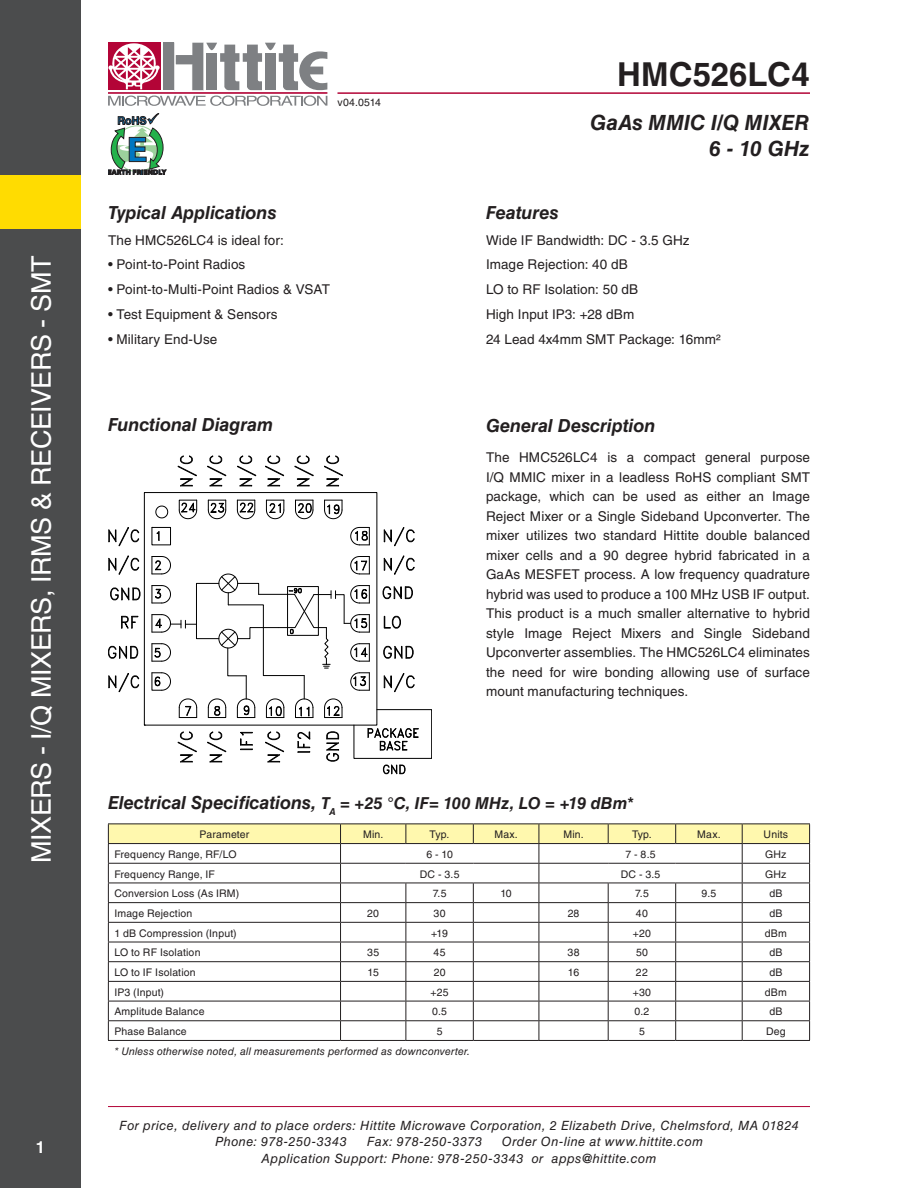
<style>
.page{position:relative;width:918px;height:1188px;background:#fff}
.page>*{position:absolute;margin:0;border:0;box-sizing:border-box;transform-origin:0 0}
.t1{font:700 33px "Helvetica LT Std";color:#231f20}
.t2{font:27px "Helvetica LT Std";letter-spacing:-.015em;color:#fff}
.t3{font:italic 700 21px/25.2px "Helvetica LT Std";letter-spacing:.005em;color:#231f20;text-align:right}
.t4{font:italic 700 18px "Helvetica LT Std";letter-spacing:-.005em;color:#231f20}
.t5{font:italic 700 16.5px "Helvetica LT Std";letter-spacing:.005em;color:#231f20}
.t6{font:700 16.5px "Helvetica LT Std";color:#fff}
.t7{font:13.5px/19.5px "Helvetica LT Std";letter-spacing:.01em;color:#231f20}
.t8{font:italic 12.75px/16.5px "Helvetica LT Std";letter-spacing:.035em;color:#231f20}
.t9{font:10.5px "Helvetica LT Std";letter-spacing:.02em;color:#231f20}
.t10{font:italic 10.5px "Helvetica LT Std";letter-spacing:.015em;color:#231f20}
.s1{font-size:18px}
</style>
<div class="page">
<hr style="left:108px;top:1106px;width:702px;height:1px;background:#b30437">
<hr style="left:338px;top:92px;width:472px;height:2px;background:#b30437">
<div style="left:163px;top:43px;width:11px;height:47px;background:#7e8083"></div>
<div style="left:108px;top:43px;width:52px;height:47px;background:#b30437"></div>
<hr style="left:108px;top:92px;width:219px;height:2px;background:#b30437">
<svg style="left:176px;top:43px;width:151px;height:47px"></svg>
<svg style="left:108px;top:96px;width:219px;height:10px"></svg>
<svg style="left:108px;top:43px;width:52px;height:46px"></svg>
<svg style="left:108px;top:113px;width:58px;height:62px"></svg>
<div style="left:0;top:0;width:81px;height:1188px;background:#4b4c4d"></div>
<div style="left:0;top:175px;width:81px;height:54px;background:#ffdc01"></div>
<svg style="left:108px;top:824px;width:702px;height:216px"></svg>
<hr style="left:108px;top:1040px;width:233px;height:1px;background:#231f20">
<hr style="left:341px;top:1040px;width:65px;height:1px;background:#231f20">
<hr style="left:406px;top:1040px;width:67px;height:1px;background:#231f20">
<hr style="left:473px;top:1040px;width:66px;height:1px;background:#231f20">
<hr style="left:539px;top:1040px;width:69px;height:1px;background:#231f20">
<hr style="left:608px;top:1040px;width:68px;height:1px;background:#231f20">
<hr style="left:676px;top:1040px;width:66px;height:1px;background:#231f20">
<hr style="left:742px;top:1040px;width:68px;height:1px;background:#231f20">
<svg style="left:108px;top:527px;width:32px;height:20px"></svg>
<svg style="left:108px;top:645px;width:30px;height:14px"></svg>
<svg style="left:108px;top:673px;width:32px;height:20px"></svg>
<svg style="left:108px;top:555px;width:32px;height:20px"></svg>
<svg style="left:121px;top:616px;width:18px;height:13px"></svg>
<svg style="left:110px;top:587px;width:31px;height:14px"></svg>
<svg style="left:383px;top:527px;width:32px;height:20px"></svg>
<svg style="left:177px;top:455px;width:20px;height:32px"></svg>
<svg style="left:207px;top:455px;width:20px;height:32px"></svg>
<svg style="left:237px;top:455px;width:20px;height:32px"></svg>
<svg style="left:265px;top:455px;width:20px;height:32px"></svg>
<svg style="left:294px;top:455px;width:20px;height:32px"></svg>
<svg style="left:324px;top:455px;width:19px;height:32px"></svg>
<svg style="left:155px;top:505px;width:13px;height:14px"></svg>
<div style="left:152px;top:527px;width:19px;height:18px;border:1px solid #000"></div>
<svg style="left:152px;top:527px;width:8px;height:14px"></svg>
<svg style="left:179px;top:499px;width:18px;height:20px"></svg>
<svg style="left:266px;top:500px;width:19px;height:19px"></svg>
<svg style="left:208px;top:500px;width:18px;height:19px"></svg>
<svg style="left:237px;top:500px;width:19px;height:19px"></svg>
<svg style="left:295px;top:500px;width:19px;height:19px"></svg>
<svg style="left:324px;top:500px;width:19px;height:19px"></svg>
<svg style="left:151px;top:555px;width:281px;height:220px"></svg>
<svg style="left:350px;top:527px;width:20px;height:19px"></svg>
<h2 class="t2" style="left:26px;top:863px;width:609px;rotate:-90deg">mixers - i/q mixers, IRMs &amp; Receivers - SMT</h2>
<p class="t6" style="left:36px;top:1138px;width:11px">1</p>
<p class="t9" style="left:338px;top:96px;width:45px">v04.0514</p>
<h3 class="t4" style="left:108px;top:201px;width:170px">Typical Applications</h3>
<h3 class="t4" style="left:486px;top:201px;width:74px">Features</h3>
<h1 class="t1" style="left:617px;top:54px;width:194px">HMC526LC4</h1>
<h3 class="t3" style="left:590px;top:110px;width:221px">GaAs MMIC I/Q MIXER<br>6 - 10 GHz</h3>
<p class="t7" style="left:108px;top:230px;width:177px">The HMC526LC4 is ideal for:</p>
<p class="t7" style="left:108px;top:255px;width:139px">• Point-to-Point Radios</p>
<p class="t7" style="left:108px;top:280px;width:223px">• Point-to-Multi-Point Radios &amp; VSAT</p>
<p class="t7" style="left:108px;top:304px;width:171px">• Test Equipment &amp; Sensors</p>
<p class="t7" style="left:108px;top:329px;width:111px">• Military End-Use</p>
<h3 class="t4" style="left:108px;top:414px;width:167px">Functional Diagram</h3>
<p class="t7" style="left:486px;top:228px;width:236px;line-height:24.8px">Wide I F Bandwidth: DC - 3.5 GHz<br>I mage Rejection: 40 dB<br>LO to RF Isolation: 50 dB<br>High I nput I P3: +28 dBm<br>24 Lead 4x4mm SMT Package: 16mm²</p>
<h3 class="t4" style="left:486px;top:415px;width:171px">General Description</h3>
<p class="t7" style="left:486px;top:447px;width:326px">The HMC526LC4 is a compact general purpose<br>I/Q MMIC</p>
<p class="t7" style="left:486px;top:467px;width:326px;text-align:justify;text-indent:66px">mixer in a leadless RoHS compliant SMT package, which can be used as either an I mage Reject Mixer or a Single Sideband Upconverter. The mixer utilizes two standard Hittite double balanced mixer cells and a 90 degree hybrid fabricated in a GaAs MES</p>
<p class="t7" style="left:486px;top:564px;width:326px;text-align:justify;text-indent:68px">FET process. A low frequency quadrature hybrid was used to produce a 100 MHz USB I F output.<br>This product is a much smaller alternative to hybrid style I mage Reject Mixers and Single Sideband Upconverter assemblies. The HMC526LC4 eliminates the need for wire bonding allowing use of surface mount manufacturing techniques.</p>
<p class="t5" style="left:108px;top:794px;width:527px"><span class="s1">Electrical Specifications,</span> T<sub>A</sub> = +25 °C, IF= 100 MHz, LO = +19 dBm*</p>
<p class="t9" style="left:199px;top:828px;width:51px">Parameter</p>
<p class="t9" style="left:363px;top:828px;width:22px">Min.</p>
<p class="t9" style="left:430px;top:828px;width:21px">Typ.</p>
<p class="t9" style="left:494px;top:828px;width:25px">Max.</p>
<p class="t9" style="left:563px;top:828px;width:22px">Min.</p>
<p class="t9" style="left:632px;top:828px;width:21px">Typ.</p>
<p class="t9" style="left:697px;top:828px;width:25px">Max.</p>
<p class="t9" style="left:764px;top:828px;width:26px">Units</p>
<p class="t9" style="left:114px;top:848px;width:124px">Frequency Range, RF/LO</p>
<p class="t9" style="left:426px;top:848px;width:28px">6 - 10</p>
<p class="t9" style="left:625px;top:848px;width:32px">7 - 8.5</p>
<p class="t9" style="left:765px;top:848px;width:23px">GHz</p>
<p class="t9" style="left:114px;top:868px;width:102px">Frequency Range, I F</p>
<p class="t9" style="left:420px;top:868px;width:41px">DC - 3.5</p>
<p class="t9" style="left:621px;top:868px;width:41px">DC - 3.5</p>
<p class="t9" style="left:765px;top:868px;width:23px">GHz</p>
<p class="t9" style="left:114px;top:887px;width:109px">Conversion Loss (As IRM</p>
<p class="t9" style="left:236px;top:887px;width:5px">)</p>
<p class="t9" style="left:433px;top:887px;width:15px">7.5</p>
<p class="t9" style="left:500px;top:887px;width:13px">10</p>
<p class="t9" style="left:635px;top:887px;width:15px">7.5</p>
<p class="t9" style="left:702px;top:887px;width:16px">9.5</p>
<p class="t9" style="left:769px;top:887px;width:15px">dB</p>
<p class="t9" style="left:114px;top:907px;width:80px">I mage Rejection</p>
<p class="t9" style="left:367px;top:907px;width:13px">20</p>
<p class="t9" style="left:434px;top:907px;width:13px">30</p>
<p class="t9" style="left:568px;top:907px;width:13px">28</p>
<p class="t9" style="left:636px;top:907px;width:13px">40</p>
<p class="t9" style="left:769px;top:907px;width:15px">dB</p>
<p class="t9" style="left:114px;top:927px;width:124px">1 dB Compression (I nput)</p>
<p class="t9" style="left:431px;top:927px;width:18px">+19</p>
<p class="t9" style="left:633px;top:927px;width:19px">+20</p>
<p class="t9" style="left:765px;top:927px;width:24px">dBm</p>
<p class="t9" style="left:114px;top:947px;width:88px">LO to RF Isolation</p>
<p class="t9" style="left:367px;top:947px;width:13px">35</p>
<p class="t9" style="left:434px;top:947px;width:13px">45</p>
<p class="t9" style="left:568px;top:947px;width:13px">38</p>
<p class="t9" style="left:636px;top:947px;width:13px">50</p>
<p class="t9" style="left:769px;top:947px;width:15px">dB</p>
<p class="t9" style="left:114px;top:966px;width:83px">LO to I F Isolation</p>
<p class="t9" style="left:368px;top:966px;width:13px">15</p>
<p class="t9" style="left:434px;top:966px;width:13px">20</p>
<p class="t9" style="left:568px;top:966px;width:13px">16</p>
<p class="t9" style="left:636px;top:966px;width:13px">22</p>
<p class="t9" style="left:769px;top:966px;width:15px">dB</p>
<p class="t9" style="left:114px;top:986px;width:51px">I P3 (I nput)</p>
<p class="t9" style="left:431px;top:986px;width:19px">+25</p>
<p class="t9" style="left:633px;top:986px;width:20px">+30</p>
<p class="t9" style="left:765px;top:986px;width:24px">dBm</p>
<p class="t9" style="left:114px;top:1006px;width:92px">Amplitude Balance</p>
<p class="t9" style="left:432px;top:1006px;width:16px">0.5</p>
<p class="t9" style="left:634px;top:1006px;width:17px">0.2</p>
<p class="t9" style="left:769px;top:1006px;width:15px">dB</p>
<p class="t9" style="left:114px;top:1025px;width:74px">Phase Balance</p>
<p class="t9" style="left:437px;top:1025px;width:7px">5</p>
<p class="t9" style="left:639px;top:1025px;width:7px">5</p>
<p class="t9" style="left:766px;top:1025px;width:21px">Deg</p>
<p class="t10" style="left:114px;top:1045px;width:357px">* Unless otherwise noted, all measurements performed as downconverter.</p>
<p class="t8" style="left:215px;top:1117px;width:585px;text-indent:-96px">For price, delivery and to place orders: Hittite Microwave Corporation, 2 Elizabeth Drive, Chelmsford, MA 01824<br>Phone: 978-250-3343</p>
<p class="t8" style="left:262px;top:1133px;width:443px;text-indent:240px">Order On-line at www.hittite.com<br>Application Support: Phone: 978-250-3343 or apps@hittite.com</p>
<p class="t8" style="left:367px;top:1133px;width:117px">Fax: 978-250-3373</p>
</div>
